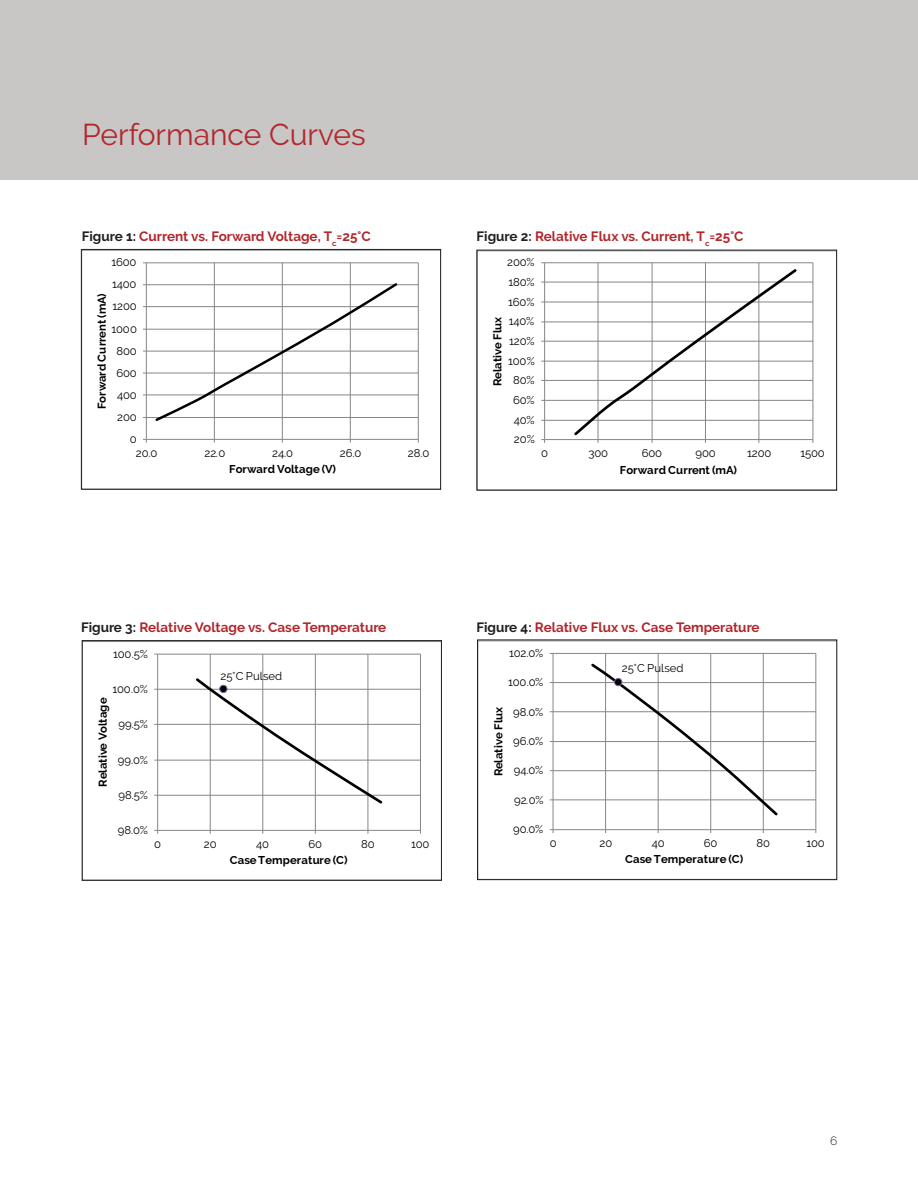
<style>
.page{position:relative;width:918px;height:1188px;background:#fff}
.page>*{position:absolute;margin:0;border:0;box-sizing:border-box;transform-origin:0 0}
.t1{font:30px "Raleway";color:#b1272c}
.t2{font:700 13.5px "Raleway";color:#b1272c}
.t3{font:300 12px "Raleway";color:#231f20}
.t4{font:700 11.4px "Raleway";letter-spacing:.01em;color:#000}
.t5{font:700 11.4px "Raleway";letter-spacing:-.015em;color:#000}
.t6{font:11.25px "Raleway";letter-spacing:-.015em;color:#000}
.t7{font:700 11.25px "Raleway";letter-spacing:.015em;color:#000}
.t8{font:11.25px "Raleway";letter-spacing:.005em;color:#000}
.t9{font:700 11.25px "Raleway";letter-spacing:-.02em;color:#000}
.t10{font:700 11.25px "Raleway";letter-spacing:-.015em;color:#000}
.s1{color:#231f20}
</style>
<div class="page">
<div style="left:0;top:0;width:918px;height:180px;background:#c8c7c6"></div>
<hr style="left:545px;top:420px;width:268px;height:1px;background:#868686">
<hr style="left:545px;top:400px;width:268px;height:1px;background:#868686">
<hr style="left:545px;top:380px;width:268px;height:1px;background:#868686">
<hr style="left:545px;top:361px;width:268px;height:1px;background:#868686">
<hr style="left:545px;top:341px;width:268px;height:1px;background:#868686">
<hr style="left:545px;top:322px;width:268px;height:1px;background:#868686">
<hr style="left:545px;top:302px;width:268px;height:1px;background:#868686">
<hr style="left:545px;top:282px;width:268px;height:1px;background:#868686">
<hr style="left:545px;top:262px;width:268px;height:1px;background:#868686">
<hr style="left:598px;top:263px;width:1px;height:177px;background:#868686">
<hr style="left:652px;top:263px;width:1px;height:177px;background:#868686">
<hr style="left:705px;top:263px;width:1px;height:177px;background:#868686">
<hr style="left:759px;top:263px;width:1px;height:177px;background:#868686">
<hr style="left:813px;top:263px;width:1px;height:177px;background:#868686">
<hr style="left:544px;top:263px;width:1px;height:177px;background:#868686">
<hr style="left:545px;top:439px;width:268px;height:1px;background:#868686">
<svg style="left:572px;top:267px;width:227px;height:176px"></svg>
<div style="left:477px;top:250px;width:360px;height:241px;border:1px solid #231f20"></div>
<hr style="left:146px;top:417px;width:272px;height:1px;background:#868686">
<hr style="left:146px;top:394px;width:272px;height:1px;background:#868686">
<hr style="left:146px;top:373px;width:272px;height:1px;background:#868686">
<hr style="left:146px;top:351px;width:272px;height:1px;background:#868686">
<hr style="left:146px;top:329px;width:272px;height:1px;background:#868686">
<hr style="left:146px;top:306px;width:272px;height:1px;background:#868686">
<hr style="left:146px;top:284px;width:272px;height:1px;background:#868686">
<hr style="left:146px;top:262px;width:272px;height:1px;background:#868686">
<hr style="left:214px;top:263px;width:1px;height:176px;background:#868686">
<hr style="left:282px;top:263px;width:1px;height:176px;background:#868686">
<hr style="left:350px;top:263px;width:1px;height:176px;background:#868686">
<hr style="left:418px;top:263px;width:1px;height:176px;background:#868686">
<hr style="left:146px;top:263px;width:1px;height:176px;background:#868686">
<hr style="left:146px;top:439px;width:272px;height:1px;background:#868686">
<svg style="left:153px;top:281px;width:246px;height:142px"></svg>
<div style="left:81px;top:249px;width:360px;height:241px;border:1px solid #231f20"></div>
<hr style="left:158px;top:795px;width:262px;height:1px;background:#868686">
<hr style="left:158px;top:760px;width:262px;height:1px;background:#868686">
<hr style="left:158px;top:724px;width:262px;height:1px;background:#868686">
<hr style="left:158px;top:689px;width:262px;height:1px;background:#868686">
<hr style="left:158px;top:654px;width:262px;height:1px;background:#868686">
<hr style="left:210px;top:654px;width:1px;height:176px;background:#868686">
<hr style="left:262px;top:654px;width:1px;height:176px;background:#868686">
<hr style="left:315px;top:654px;width:1px;height:176px;background:#868686">
<hr style="left:368px;top:654px;width:1px;height:176px;background:#868686">
<hr style="left:420px;top:654px;width:1px;height:176px;background:#868686">
<hr style="left:157px;top:654px;width:1px;height:176px;background:#868686">
<hr style="left:158px;top:830px;width:262px;height:1px;background:#868686">
<svg style="left:194px;top:676px;width:191px;height:130px"></svg>
<div style="left:220px;top:685px;width:7px;height:8px;background:#000;border-radius:50%"></div>
<div style="left:219px;top:685px;width:8px;height:8px;border:1px solid #7d60a0;border-radius:50%"></div>
<div style="left:82px;top:640px;width:360px;height:241px;border:1px solid #231f20"></div>
<hr style="left:553px;top:800px;width:263px;height:1px;background:#868686">
<hr style="left:553px;top:770px;width:263px;height:1px;background:#868686">
<hr style="left:553px;top:741px;width:263px;height:1px;background:#868686">
<hr style="left:553px;top:711px;width:263px;height:1px;background:#868686">
<hr style="left:553px;top:682px;width:263px;height:1px;background:#868686">
<hr style="left:553px;top:653px;width:263px;height:1px;background:#868686">
<hr style="left:605px;top:653px;width:1px;height:177px;background:#868686">
<hr style="left:658px;top:653px;width:1px;height:177px;background:#868686">
<hr style="left:710px;top:653px;width:1px;height:177px;background:#868686">
<hr style="left:763px;top:653px;width:1px;height:177px;background:#868686">
<hr style="left:816px;top:653px;width:1px;height:177px;background:#868686">
<hr style="left:553px;top:653px;width:1px;height:177px;background:#868686">
<hr style="left:553px;top:829px;width:263px;height:1px;background:#868686">
<svg style="left:550px;top:829px;width:4px;height:4px"></svg>
<svg style="left:589px;top:661px;width:191px;height:157px"></svg>
<div style="left:615px;top:678px;width:7px;height:8px;background:#000;border-radius:50%"></div>
<div style="left:614px;top:678px;width:8px;height:8px;border:1px solid #7d60a0;border-radius:50%"></div>
<div style="left:477px;top:640px;width:360px;height:240px;border:1px solid #231f20"></div>
<h1 class="t1" style="left:82px;top:117px;width:285px">Performance Curves</h1>
<p class="t2" style="left:82px;top:229px;width:290px"><span class="s1">Figure 1:</span> Current vs. Forward Voltage, T<sub>c</sub>=25°C</p>
<p class="t2" style="left:477px;top:229px;width:269px"><span class="s1">Figure 2:</span> Relative Flux vs. Current, T<sub>c</sub>=25°C</p>
<p class="t6" style="left:112px;top:256px;width:26px">1600</p>
<p class="t6" style="left:112px;top:278px;width:26px">1400</p>
<p class="t4" style="left:95px;top:409px;width:118px;rotate:-90deg">Forward Current (mA)</p>
<p class="t6" style="left:113px;top:300px;width:26px">1200</p>
<p class="t6" style="left:112px;top:322px;width:27px">1000</p>
<p class="t6" style="left:116px;top:344px;width:22px">800</p>
<p class="t6" style="left:116px;top:366px;width:22px">600</p>
<p class="t6" style="left:117px;top:388px;width:21px">400</p>
<p class="t6" style="left:117px;top:410px;width:21px">200</p>
<p class="t6" style="left:130px;top:433px;width:8px">0</p>
<p class="t6" style="left:136px;top:446px;width:23px">20.0</p>
<p class="t6" style="left:204px;top:446px;width:22px">22.0</p>
<p class="t6" style="left:272px;top:446px;width:22px">24.0</p>
<p class="t6" style="left:340px;top:446px;width:23px">26.0</p>
<p class="t6" style="left:408px;top:446px;width:23px">28.0</p>
<p class="t7" style="left:229px;top:463px;width:108px">Forward Voltage (V)</p>
<p class="t6" style="left:507px;top:256px;width:29px">200%</p>
<p class="t6" style="left:508px;top:275px;width:28px">180%</p>
<p class="t6" style="left:508px;top:295px;width:28px">160%</p>
<p class="t5" style="left:491px;top:386px;width:71px;rotate:-90deg">Relative Flux</p>
<p class="t6" style="left:509px;top:315px;width:27px">140%</p>
<p class="t6" style="left:509px;top:334px;width:27px">120%</p>
<p class="t6" style="left:508px;top:354px;width:28px">100%</p>
<p class="t6" style="left:513px;top:374px;width:23px">80%</p>
<p class="t6" style="left:513px;top:393px;width:23px">60%</p>
<p class="t6" style="left:514px;top:413px;width:22px">40%</p>
<p class="t6" style="left:514px;top:433px;width:22px">20%</p>
<p class="t6" style="left:541px;top:447px;width:8px">0</p>
<p class="t6" style="left:588px;top:447px;width:21px">300</p>
<p class="t6" style="left:642px;top:447px;width:22px">600</p>
<p class="t6" style="left:695px;top:447px;width:22px">900</p>
<p class="t6" style="left:747px;top:447px;width:26px">1200</p>
<p class="t6" style="left:801px;top:447px;width:26px">1500</p>
<p class="t7" style="left:620px;top:463px;width:118px">Forward Current (mA)</p>
<p class="t2" style="left:81px;top:620px;width:307px"><span class="s1">Figure 3:</span> Relative Voltage vs. Case Temperature</p>
<p class="t6" style="left:113px;top:647px;width:36px">100.5%</p>
<p class="t6" style="left:113px;top:682px;width:37px">100.0%</p>
<p class="t9" style="left:96px;top:787px;width:90px;rotate:-90deg">Relative Voltage</p>
<p class="t6" style="left:119px;top:718px;width:31px">99.5%</p>
<p class="t6" style="left:118px;top:753px;width:32px">99.0%</p>
<p class="t6" style="left:119px;top:788px;width:31px">98.5%</p>
<p class="t6" style="left:118px;top:824px;width:32px">98.0%</p>
<p class="t8" style="left:220px;top:669px;width:63px">25°C Pulsed</p>
<p class="t6" style="left:154px;top:837px;width:8px">0</p>
<p class="t6" style="left:204px;top:837px;width:14px">20</p>
<p class="t6" style="left:256px;top:837px;width:14px">40</p>
<p class="t6" style="left:308px;top:837px;width:15px">60</p>
<p class="t6" style="left:361px;top:837px;width:15px">80</p>
<p class="t6" style="left:411px;top:837px;width:20px">100</p>
<p class="t7" style="left:230px;top:854px;width:119px">Case Temperature (C)</p>
<p class="t2" style="left:476px;top:620px;width:285px"><span class="s1">Figure 4:</span> Relative Flux vs. Case Temperature</p>
<p class="t6" style="left:509px;top:646px;width:36px">102.0%</p>
<p class="t6" style="left:508px;top:676px;width:37px">100.0%</p>
<p class="t10" style="left:492px;top:776px;width:71px;rotate:-90deg">Relative Flux</p>
<p class="t6" style="left:513px;top:705px;width:32px">98.0%</p>
<p class="t6" style="left:513px;top:735px;width:32px">96.0%</p>
<p class="t6" style="left:514px;top:764px;width:31px">94.0%</p>
<p class="t6" style="left:514px;top:793px;width:31px">92.0%</p>
<p class="t6" style="left:513px;top:823px;width:32px">90.0%</p>
<p class="t8" style="left:622px;top:662px;width:63px">25°C Pulsed</p>
<p class="t6" style="left:550px;top:837px;width:8px">0</p>
<p class="t6" style="left:599px;top:837px;width:14px">20</p>
<p class="t6" style="left:652px;top:837px;width:14px">40</p>
<p class="t6" style="left:704px;top:837px;width:15px">60</p>
<p class="t6" style="left:757px;top:837px;width:15px">80</p>
<p class="t6" style="left:807px;top:837px;width:20px">100</p>
<p class="t7" style="left:625px;top:853px;width:119px">Case Temperature (C)</p>
<p class="t3" style="left:830px;top:1134px;width:9px">6</p>
</div>
